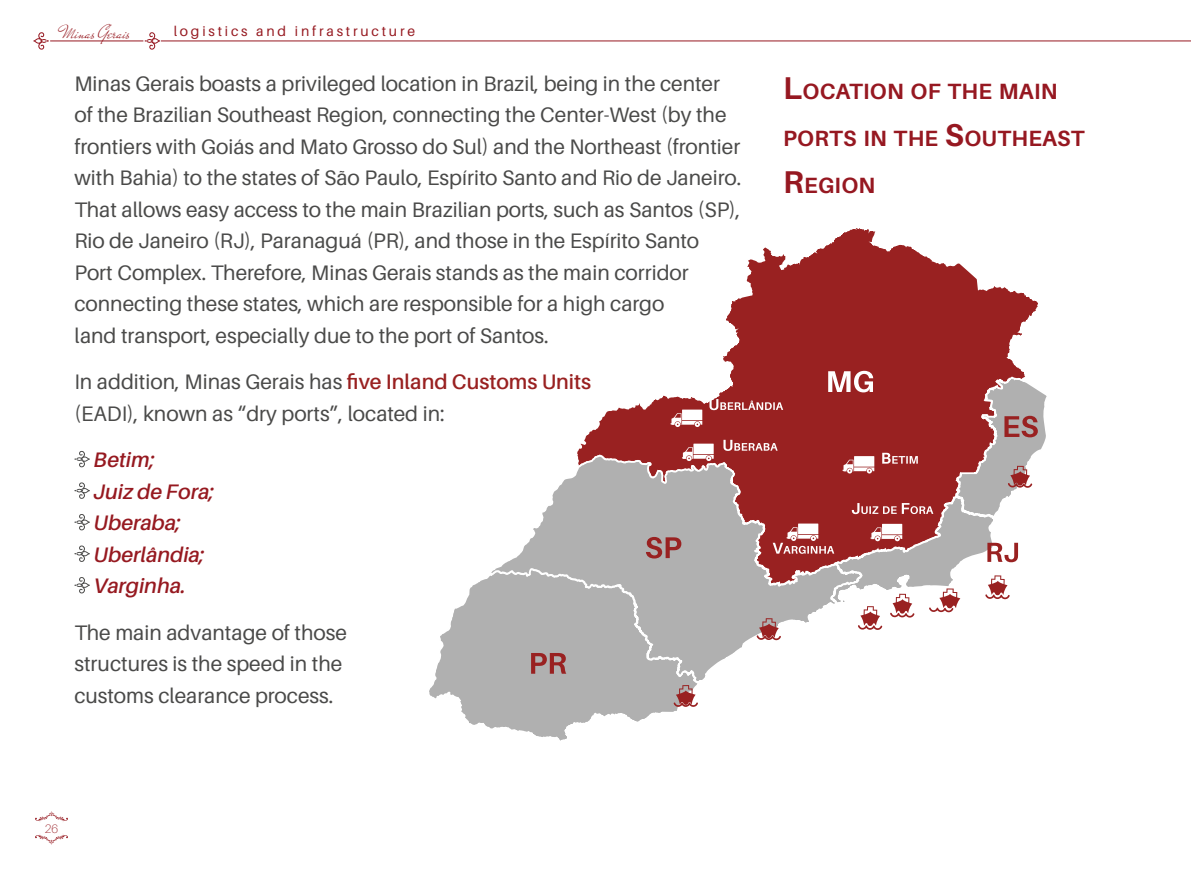
<style>
.page{position:relative;width:1191px;height:874px;background:#fff}
.page>*{position:absolute;margin:0;border:0;box-sizing:border-box;transform-origin:0 0}
.t1{font:700 22.05px/47.2px "Aileron";letter-spacing:.015em;color:#961821}
.t2{font:21px/31.5px "Aileron";color:#4a4a49}
.t3{font:italic 600 21px/31.5px "Aileron";color:#961920}
.t4{font:19.25px "Mr De Haviland";color:#961920}
.t5{font:14px "Aileron";letter-spacing:.2em;color:#961920}
.t6{font:100 12.25px "Aileron";color:#961920}
.s1{font-weight:600;color:#992121}
.s2{font-size:31.5px}
</style>
<div class="page">
<svg style="left:35px;top:811px;width:33px;height:10px"></svg>
<svg style="left:35px;top:834px;width:33px;height:10px"></svg>
<svg style="left:145px;top:32px;width:15px;height:18px"></svg>
<svg style="left:33px;top:32px;width:16px;height:18px"></svg>
<hr style="left:161px;top:40px;width:1030px;height:1px;background:#961821">
<hr style="left:50px;top:40px;width:93px;height:1px;background:#961821">
<svg style="left:723px;top:228px;width:315px;height:142px"></svg>
<svg style="left:429px;top:577px;width:267px;height:164px"></svg>
<svg style="left:489px;top:403px;width:288px;height:285px"></svg>
<svg style="left:673px;top:684px;width:25px;height:22px"></svg>
<svg style="left:531px;top:652px;width:35px;height:21px"></svg>
<svg style="left:74px;top:451px;width:16px;height:16px"></svg>
<svg style="left:74px;top:482px;width:16px;height:16px"></svg>
<svg style="left:74px;top:514px;width:16px;height:16px"></svg>
<svg style="left:74px;top:545px;width:16px;height:16px"></svg>
<svg style="left:74px;top:577px;width:16px;height:16px"></svg>
<svg style="left:646px;top:370px;width:401px;height:270px"></svg>
<p class="t4" style="left:63px;top:21px;width:69px">Minas Gerais</p>
<p class="t5" style="left:174px;top:23px;width:243px">logistics and infrastructure</p>
<p class="t2" style="left:74px;top:68px;width:668px">Minas Gerais boasts a privileged location in Brazil, being in the center of the Brazilian Southeast Region, connecting the Center-West (by the frontiers with Goiás and Mato Grosso do Sul) and the Northeast (frontier with Bahia) to the states of São Paulo, Espírito Santo and Rio de Janeiro.<br>That allows easy access to the main Brazilian ports, such as Santos (SP), Rio de Janeiro (RJ), Paranaguá (PR), and those in the Espírito Santo Port Complex. Therefore, Minas Gerais stands as the main corridor connecting these states, which are responsible for a high cargo<br>land transport, especially due to the port of Santos.</p>
<p class="t2" style="left:74px;top:366px;width:518px">In addition, Minas Gerais has <span class="s1">five Inland Customs Units </span>(EADI), known as “dry ports”, located in:</p>
<p class="t3" style="left:94px;top:444px;width:122px">Betim;<br>Juiz de Fora;<br>Uberaba;<br>Uberlândia;<br>Varginha.</p>
<p class="t2" style="left:74px;top:616px;width:274px">The main advantage of those structures is the speed in the customs clearance process.</p>
<p class="t1" style="left:783px;top:68px;width:303px"><span class="s2">L</span>OCATION OF THE MAIN<br>PORTS IN THE <span class="s2">S</span>OUTHEAST<br><span class="s2">R</span>EGION</p>
<p class="t6" style="left:45px;top:821px;width:15px">26</p>
</div>
